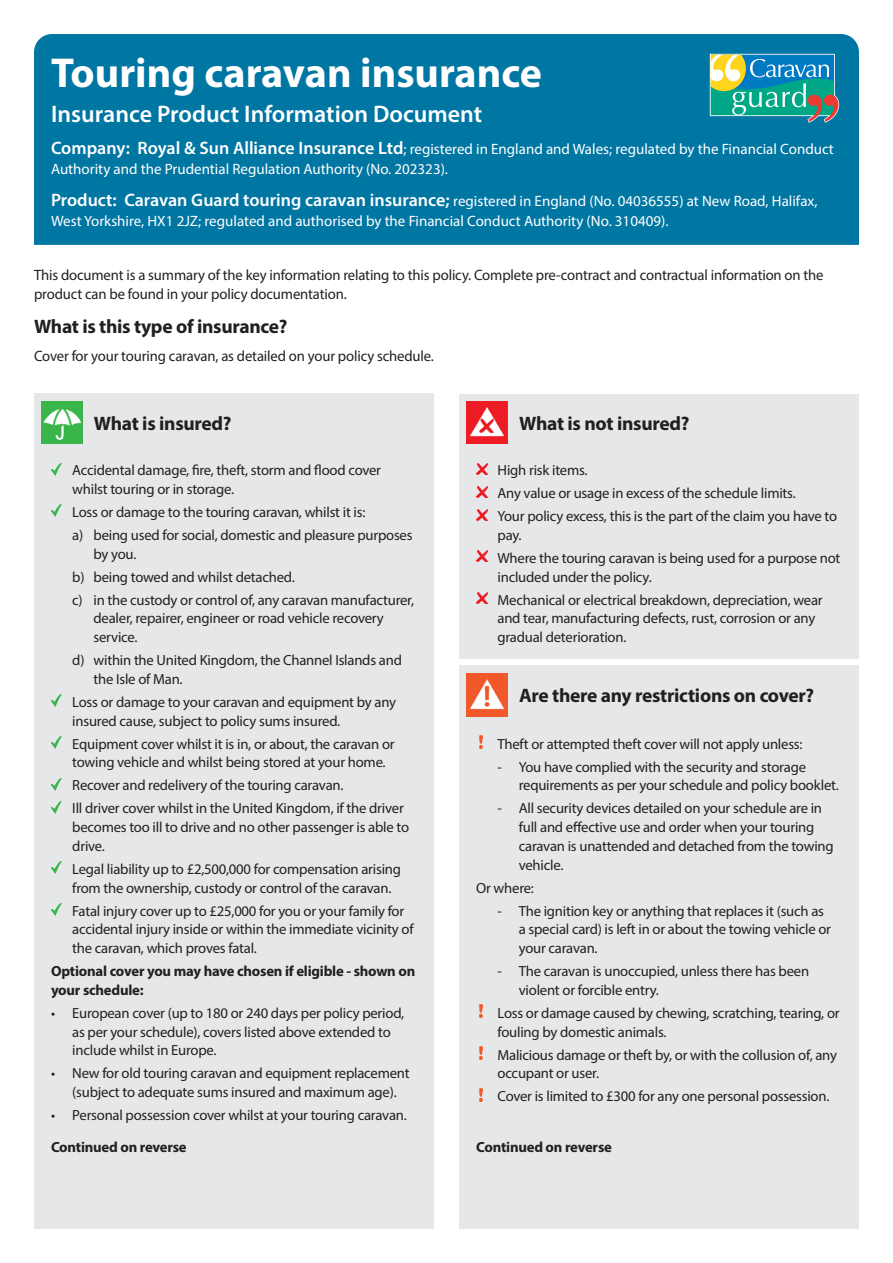
<style>
.page{position:relative;width:893px;height:1263px;background:#fff}
.page>*{position:absolute;margin:0;border:0;box-sizing:border-box;transform-origin:0 0}
.t1{font:700 42px "Myriad Pro";color:#fff}
.t2{font:600 24px "Myriad Pro";color:#fff}
.t3{font:700 19.5px "Myriad Pro";letter-spacing:-.015em;color:#231f20}
.t4{font:15px/19.5px "Myriad Pro";color:#fff}
.t5{font:15px/19.5px "Myriad Pro";letter-spacing:-.01em;color:#231f20}
.t6{font:14.7px/18.8px "Myriad Pro";letter-spacing:-.015em;color:#231f20}
.t7{font:700 14.7px/18.8px "Myriad Pro";letter-spacing:-.015em;color:#231f20}
.s1{font-weight:600;font-size:18px}
</style>
<div class="page">
<div style="left:34px;top:394px;width:400px;height:835px;background:#e6e7e9"></div>
<div style="left:459px;top:394px;width:400px;height:264px;background:#e6e7e9"></div>
<div style="left:459px;top:666px;width:400px;height:563px;background:#e6e7e9"></div>
<svg style="left:51px;top:463px;width:11px;height:12px"></svg>
<svg style="left:51px;top:505px;width:11px;height:12px"></svg>
<svg style="left:51px;top:695px;width:11px;height:12px"></svg>
<svg style="left:51px;top:737px;width:11px;height:12px"></svg>
<svg style="left:51px;top:778px;width:11px;height:12px"></svg>
<svg style="left:51px;top:801px;width:11px;height:12px"></svg>
<svg style="left:51px;top:862px;width:11px;height:12px"></svg>
<svg style="left:51px;top:904px;width:11px;height:12px"></svg>
<div style="left:42px;top:401px;width:41px;height:43px;background:#39b54a"></div>
<img style="left:43px;top:409px;width:39px;height:32px">
<div style="left:467px;top:401px;width:41px;height:43px;background:#ed1c24"></div>
<img style="left:469px;top:407px;width:35px;height:31px">
<svg style="left:476px;top:463px;width:11px;height:11px"></svg>
<svg style="left:476px;top:486px;width:11px;height:11px"></svg>
<svg style="left:476px;top:509px;width:11px;height:11px"></svg>
<svg style="left:476px;top:551px;width:11px;height:11px"></svg>
<svg style="left:476px;top:593px;width:11px;height:10px"></svg>
<div style="left:467px;top:673px;width:41px;height:43px;background:#f1592a"></div>
<img style="left:469px;top:679px;width:36px;height:32px">
<img style="left:479px;top:735px;width:4px;height:14px">
<img style="left:479px;top:1004px;width:4px;height:14px">
<img style="left:479px;top:1046px;width:4px;height:14px">
<svg style="left:479px;top:1088px;width:4px;height:13px"></svg>
<div style="left:34px;top:34px;width:825px;height:211px;background:#0076a3"></div>
<svg style="left:711px;top:55px;width:128px;height:68px;background:#46a19e"></svg>
<h1 class="t1" style="left:51px;top:45px;width:492px">Touring caravan insurance</h1>
<h2 class="t2" style="left:51px;top:99px;width:433px">Insurance Product Information Document</h2>
<p class="t4" style="left:51px;top:139px;width:784px"><span class="s1">Company: Royal &amp; Sun Alliance Insurance Ltd</span>; registered in England and Wales; regulated by the Financial Conduct<br>Authority and the Prudential Regulation Authority (No. 202323).</p>
<p class="t4" style="left:51px;top:191px;width:768px"><span class="s1">Product: Caravan Guard touring caravan insurance;</span> registered in England (No. 04036555) at New Road, Halifax,<br>West Yorkshire, HX1 2JZ; regulated and authorised by the Financial Conduct Authority (No. 310409).</p>
<p class="t5" style="left:34px;top:265px;width:791px">This document is a summary of the key information relating to this policy. Complete pre-contract and contractual information on the product can be found in your policy documentation.</p>
<h3 class="t3" style="left:34px;top:314px;width:255px">What is this type of insurance?</h3>
<p class="t5" style="left:34px;top:346px;width:401px">Cover for your touring caravan, as detailed on your policy schedule.</p>
<h3 class="t3" style="left:94px;top:411px;width:139px">What is insured?</h3>
<h3 class="t3" style="left:519px;top:411px;width:172px">What is not insured?</h3>
<p class="t6" style="left:497px;top:458px;width:341px;line-height:23px">High risk items.<br>Any value or usage in excess of the schedule limits.<br>Your policy excess, this is the part of the claim you have to</p>
<p class="t6" style="left:497px;top:523px;width:344px;line-height:23px">pay.<br>Where the touring caravan is being used for a purpose not</p>
<p class="t6" style="left:497px;top:565px;width:327px;line-height:23px">included under the policy.<br>Mechanical or electrical breakdown, depreciation, wear</p>
<p class="t6" style="left:497px;top:609px;width:319px">and tear, manufacturing defects, rust, corrosion or any gradual deterioration.</p>
<p class="t6" style="left:72px;top:460px;width:310px">Accidental damage, fire, theft, storm and flood cover whilst touring or in storage.</p>
<p class="t6" style="left:72px;top:500px;width:342px;line-height:23px">Loss or damage to the touring caravan, whilst it is:<br>a) being used for social, domestic and pleasure purposes</p>
<p class="t6" style="left:72px;top:542px;width:343px;line-height:23px;text-indent:21px">by you.<br>b) being towed and whilst detached.<br>c) in the custody or control of, any caravan manufacturer,</p>
<p class="t6" style="left:94px;top:609px;width:292px">dealer, repairer, engineer or road vehicle recovery service.</p>
<p class="t6" style="left:94px;top:651px;width:310px;text-indent:-21px">d) within the United Kingdom, the Channel Islands and the Isle of Man.</p>
<p class="t6" style="left:72px;top:692px;width:325px">Loss or damage to your caravan and equipment by any insured cause, subject to policy sums insured.</p>
<p class="t6" style="left:72px;top:734px;width:324px">Equipment cover whilst it is in, or about, the caravan or towing vehicle and whilst being stored at your home.</p>
<p class="t6" style="left:72px;top:774px;width:333px;line-height:23px">Recover and redelivery of the touring caravan.<br>Ill driver cover whilst in the United Kingdom, if the driver</p>
<p class="t6" style="left:72px;top:818px;width:338px">becomes too ill to drive and no other passenger is able to drive.</p>
<p class="t6" style="left:72px;top:859px;width:330px">Legal liability up to £2,500,000 for compensation arising from the ownership, custody or control of the caravan.</p>
<p class="t6" style="left:72px;top:901px;width:343px">Fatal injury cover up to £25,000 for you or your family for accidental injury inside or within the immediate vicinity of the caravan, which proves fatal.</p>
<p class="t7" style="left:51px;top:961px;width:366px">Optional cover you may have chosen if eligible - shown on your schedule:</p>
<p class="t6" style="left:72px;top:1003px;width:333px;text-indent:-21px">• European cover (up to 180 or 240 days per policy period, as per your schedule), covers listed above extended to include whilst in Europe.</p>
<p class="t6" style="left:51px;top:1064px;width:360px;text-align:center">• New for old touring caravan and equipment replacement (subject to adequate sums insured and maximum age).</p>
<p class="t6" style="left:51px;top:1106px;width:357px">• Personal possession cover whilst at your touring caravan.</p>
<p class="t7" style="left:51px;top:1137px;width:137px">Continued on reverse</p>
<h3 class="t3" style="left:519px;top:683px;width:297px">Are there any restrictions on cover?</h3>
<p class="t6" style="left:497px;top:734px;width:307px">Theft or attempted theft cover will not apply unless:</p>
<p class="t6" style="left:519px;top:757px;width:321px;text-indent:-21px">- You have complied with the security and storage requirements as per your schedule and policy booklet.</p>
<p class="t6" style="left:519px;top:799px;width:316px;text-indent:-21px">- All security devices detailed on your schedule are in full and effective use and order when your touring caravan is unattended and detached from the towing vehicle.</p>
<p class="t6" style="left:476px;top:878px;width:59px">Or where:</p>
<p class="t6" style="left:519px;top:901px;width:314px;text-indent:-21px">- The ignition key or anything that replaces it (such as a special card) is left in or about the towing vehicle or your caravan.</p>
<p class="t6" style="left:519px;top:962px;width:292px;text-indent:-21px">- The caravan is unoccupied, unless there has been violent or forcible entry.</p>
<p class="t6" style="left:497px;top:1003px;width:344px">Loss or damage caused by chewing, scratching, tearing, or fouling by domestic animals.</p>
<p class="t6" style="left:497px;top:1045px;width:341px">Malicious damage or theft by, or with the collusion of, any occupant or user.</p>
<p class="t6" style="left:497px;top:1087px;width:333px">Cover is limited to £300 for any one personal possession.</p>
<p class="t7" style="left:476px;top:1137px;width:137px">Continued on reverse</p>
</div>
